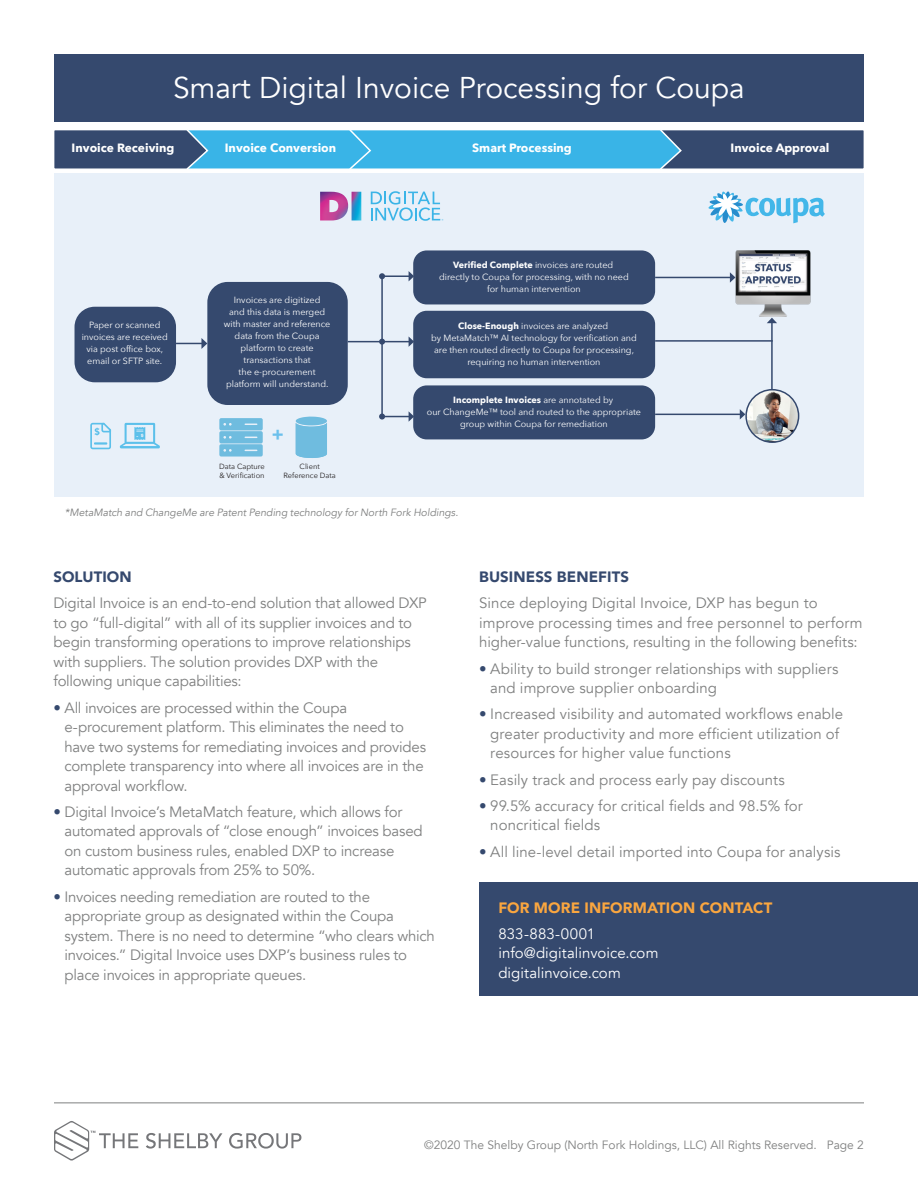
<style>
.page{position:relative;width:918px;height:1188px;background:#fff}
.page>*{position:absolute;margin:0;border:0;box-sizing:border-box;transform-origin:0 0}
.t1{font:30px "Avenir";color:#fff}
.t2{font:700 18px "Avenir Next";color:#6bc0ec}
.Paragraph{font:15px/19.5px "Avenir";letter-spacing:-.01em;color:#7f8080}
.Paragraph-2{font:15px/19.5px "Avenir";letter-spacing:.005em;color:#fff}
.Paragraph-3{font:900 15px "Avenir";letter-spacing:.01em;color:#faa63f}
.Paragraph-4{font:900 15px "Avenir";letter-spacing:.005em;color:#35496e}
.Contact_Information{font:12px "Avenir";color:#7f8080}
.t3{font:700 12px "Avenir Next";color:#fff}
.Paragraph-5{font:italic 10.5px "Avenir";color:#7f8080}
.t4{font:9px/12px "Avenir Next";color:#fff;text-align:center}
.t5{font:700 9px "Avenir Next";color:#fff}
.t6{font:7.5px/9px "Avenir Next";color:#231f20}
.s1{font-weight:700}
.s2{font-weight:400}
.s3{color:#35496e}
</style>
<div class="page">
<hr style="left:54px;top:1102px;width:810px;height:1px;background:#7f8080">
<svg style="left:146px;top:1133px;width:76px;height:16px"></svg>
<svg style="left:229px;top:1133px;width:72px;height:16px"></svg>
<svg style="left:54px;top:1121px;width:84px;height:40px"></svg>
<div style="left:480px;top:882px;width:438px;height:114px;background:#35496e"></div>
<div style="left:54px;top:174px;width:810px;height:323px;background:#e8f0f9"></div>
<div style="left:530px;top:129px;width:335px;height:41px;background:#35496e;border:2px solid #fff"></div>
<div style="left:54px;top:54px;width:810px;height:68px;background:#35496e"></div>
<svg style="left:120px;top:423px;width:40px;height:25px"></svg>
<svg style="left:90px;top:423px;width:21px;height:26px"></svg>
<img style="left:320px;top:192px;width:41px;height:28px">
<svg style="left:371px;top:191px;width:72px;height:30px"></svg>
<div style="left:75px;top:307px;width:101px;height:75px;background:#35496e;border-radius:20px"></div>
<div style="left:207px;top:282px;width:141px;height:123px;background:#35496e;border-radius:20px"></div>
<div style="left:413px;top:250px;width:242px;height:54px;background:#35496e;border-radius:14px"></div>
<div style="left:413px;top:311px;width:242px;height:67px;background:#35496e;border-radius:14px"></div>
<div style="left:413px;top:385px;width:242px;height:54px;background:#35496e;border-radius:14px"></div>
<svg style="left:708px;top:191px;width:117px;height:32px"></svg>
<svg style="left:54px;top:129px;width:629px;height:41px;background:#49a2cd"></svg>
<img style="left:714px;top:250px;width:97px;height:66px">
<svg style="left:176px;top:338px;width:31px;height:11px"></svg>
<svg style="left:379px;top:336px;width:35px;height:11px"></svg>
<hr style="left:382px;top:275px;width:28px;height:2px;background:#35496e">
<svg style="left:379px;top:273px;width:6px;height:6px"></svg>
<svg style="left:409px;top:271px;width:5px;height:10px"></svg>
<svg style="left:379px;top:411px;width:35px;height:11px"></svg>
<hr style="left:381px;top:276px;width:2px;height:141px;background:#35496e">
<hr style="left:348px;top:341px;width:32px;height:1px;background:#35496e">
<hr style="left:655px;top:277px;width:76px;height:1px;background:#35496e">
<svg style="left:730px;top:272px;width:5px;height:11px"></svg>
<hr style="left:655px;top:414px;width:86px;height:1px;background:#35496e">
<svg style="left:740px;top:409px;width:5px;height:10px"></svg>
<svg style="left:296px;top:417px;width:31px;height:41px"></svg>
<svg style="left:219px;top:418px;width:44px;height:39px;background:#7dc2e2"></svg>
<hr style="left:771px;top:322px;width:2px;height:70px;background:#35496e">
<svg style="left:767px;top:318px;width:10px;height:5px"></svg>
<hr style="left:655px;top:340px;width:118px;height:2px;background:#35496e">
<img style="left:746px;top:390px;width:53px;height:52px;border-radius:26px">
<div style="left:745px;top:389px;width:54px;height:54px;border:2px solid #35496e;border-radius:50%"></div>
<p class="t1" style="left:173px;top:69px;width:573px">Smart Digital Invoice Processing for Coupa</p>
<p class="t3" style="left:72px;top:137px;width:104px">Invoice Receiving</p>
<p class="t3" style="left:225px;top:137px;width:113px">Invoice Conversion</p>
<p class="t3" style="left:472px;top:137px;width:101px">Smart Processing</p>
<p class="t3" style="left:731px;top:137px;width:100px">Invoice Approval</p>
<p class="t4" style="left:82px;top:318px;width:88px">Paper or scanned invoices are received via post office box, email or SFTP site.</p>
<p class="t4" style="left:224px;top:293px;width:108px">Invoices are digitized<br>and this data is merged with master and reference data from the Coupa platform to create transactions that</p>
<p class="t4" style="left:239px;top:365px;width:78px">the e-procurement</p>
<p class="t4" style="left:226px;top:377px;width:104px">platform will understand.</p>
<p class="t2" style="left:272px;top:418px;width:13px">+</p>
<p class="t6" style="left:219px;top:462px;width:47px">Data Capture &amp; Verifi cation</p>
<p class="t6" style="left:284px;top:462px;width:54px;text-align:center">Client<br>Reference Data</p>
<p class="t4" style="left:453px;top:259px;width:162px"><span class="s1">Verified Complete</span> invoices are routed</p>
<p class="t4" style="left:439px;top:271px;width:191px">directly to Coupa for processing, with no need</p>
<p class="t4" style="left:487px;top:283px;width:95px">for human intervention</p>
<p class="t4" style="left:458px;top:319px;width:152px"><span class="s1">Close-Enough</span> invoices are analyzed</p>
<p class="t4" style="left:431px;top:331px;width:207px">by MetaMatch™ AI technology for verification and are then routed directly to Coupa for processing, requiring no human intervention</p>
<p class="t5" style="left:453px;top:392px;width:161px">Incomplete Invoices <span class="s2">are annotated by</span></p>
<p class="t4" style="left:427px;top:406px;width:216px">our ChangeMe™ tool and routed to the appropriate group within Coupa for remediation</p>
<p class="Paragraph-5" style="left:65px;top:506px;width:395px">*MetaMatch and ChangeMe are Patent Pending technology for North Fork Holdings.</p>
<p class="Paragraph-4" style="left:53px;top:564px;width:80px">SOLUTION</p>
<p class="Paragraph" style="left:53px;top:594px;width:375px">Digital Invoice is an end-to-end solution that allowed DXP to go “full-digital” with all of its supplier invoices and to begin transforming operations to improve relationships with suppliers. The solution provides DXP with the following unique capabilities:</p>
<p class="Paragraph" style="left:65px;top:698px;width:363px;text-indent:-11px"><span class="s3">•</span> All invoices are processed within the Coupa e-procurement platform. This eliminates the need to have two systems for remediating invoices and provides complete transparency into where all invoices are in the approval workflow.</p>
<p class="Paragraph" style="left:65px;top:802px;width:360px;text-indent:-11px"><span class="s3">•</span> Digital Invoice’s MetaMatch feature, which allows for automated approvals of “close enough” invoices based on custom business rules, enabled DXP to increase automatic approvals from 25% to 50%.</p>
<p class="Paragraph" style="left:65px;top:887px;width:372px;text-indent:-11px"><span class="s3">•</span> Invoices needing remediation are routed to the appropriate group as designated within the Coupa system. There is no need to determine “who clears which invoices.” Digital Invoice uses DXP’s business rules to place invoices in appropriate queues.</p>
<p class="Paragraph-4" style="left:479px;top:564px;width:151px">BUSINESS BENEFITS</p>
<p class="Paragraph" style="left:479px;top:594px;width:385px">Since deploying Digital Invoice, DXP has begun to improve processing times and free personnel to perform higher-value functions, resulting in the following benefits:</p>
<p class="Paragraph" style="left:490px;top:659px;width:350px;text-indent:-11px"><span class="s3">•</span> Ability to build stronger relationships with suppliers and improve supplier onboarding</p>
<p class="Paragraph" style="left:490px;top:705px;width:354px;text-indent:-11px"><span class="s3">•</span> Increased visibility and automated workflows enable greater productivity and more efficient utilization of resources for higher value functions</p>
<p class="Paragraph" style="left:479px;top:770px;width:307px"><span class="s3">•</span> Easily track and process early pay discounts</p>
<p class="Paragraph" style="left:490px;top:796px;width:314px;text-indent:-11px"><span class="s3">•</span> 99.5% accuracy for critical fields and 98.5% for noncritical fields</p>
<p class="Paragraph" style="left:479px;top:842px;width:363px"><span class="s3">•</span> All line-level detail imported into Coupa for analysis</p>
<p class="Paragraph-3" style="left:498px;top:895px;width:275px">FOR MORE INFORMATION CONTACT</p>
<p class="Paragraph-2" style="left:498px;top:924px;width:162px">833-883-0001 info@digitalinvoice.com digitalinvoice.com</p>
<p class="Contact_Information" style="left:424px;top:1137px;width:441px">©2020 The Shelby Group (North Fork Holdings, LLC) All Rights Reserved. Page 2</p>
</div>
